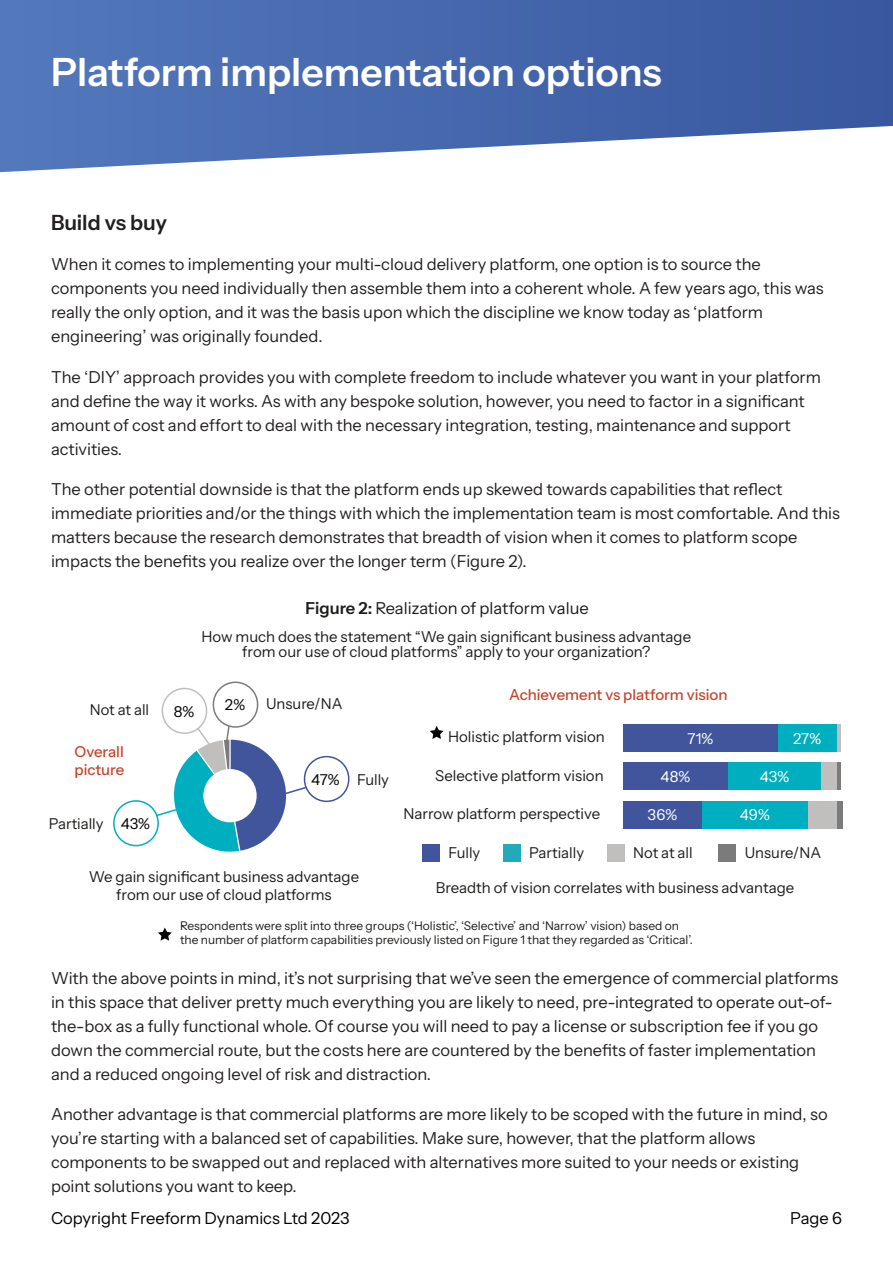
<style>
.page{position:relative;width:893px;height:1263px;background:#fff}
.page>*{position:absolute;margin:0;border:0;box-sizing:border-box;transform-origin:0 0}
.t1{font:600 39px "Instrument Sans";color:#fff}
.t2{font:600 21px "Instrument Sans";letter-spacing:-.005em;color:#231f20}
.t3{font:16.5px/24px "Instrument Sans";color:#231f20}
.t4{font:16.5px "Instrument Sans";color:#000}
.t5{font:16.5px "Instrument Sans";color:#1e1c1a}
.t6{font:15px/18px "Instrument Sans";color:#1e1c1a;text-align:center}
.t7{font:500 15px/18px "Instrument Sans";color:#c4452b}
.t8{font:15px "Instrument Sans";letter-spacing:.005em;color:#fff}
.t9{font:15px "Instrument Sans";color:#070605}
.t10{font:12px/14.4px "Instrument Sans";color:#1e1c1a}
.s1{font-weight:600}
</style>
<div class="page">
<svg style="left:0;top:0;width:893px;height:172px;background:#5e7cb8"></svg>
<svg style="left:158px;top:927px;width:14px;height:14px"></svg>
<div style="left:836px;top:762px;width:5px;height:28px;background:#7c7b7c"></div>
<div style="left:836px;top:801px;width:7px;height:27px;background:#7c7b7c"></div>
<div style="left:836px;top:724px;width:5px;height:28px;background:#c1bebe"></div>
<div style="left:821px;top:762px;width:15px;height:28px;background:#c1bebe"></div>
<div style="left:808px;top:801px;width:28px;height:27px;background:#c1bebe"></div>
<div style="left:778px;top:724px;width:58px;height:28px;background:#00afbf"></div>
<div style="left:728px;top:762px;width:93px;height:28px;background:#00afbf"></div>
<div style="left:701px;top:801px;width:107px;height:27px;background:#00afbf"></div>
<div style="left:623px;top:724px;width:155px;height:28px;background:#41559d"></div>
<div style="left:623px;top:762px;width:105px;height:28px;background:#41559d"></div>
<div style="left:623px;top:801px;width:78px;height:27px;background:#41559d"></div>
<div style="left:422px;top:843px;width:18px;height:18px;background:#41559d"></div>
<div style="left:503px;top:843px;width:18px;height:18px;background:#21aaba"></div>
<div style="left:607px;top:843px;width:18px;height:18px;background:#c1bebe"></div>
<div style="left:719px;top:843px;width:17px;height:18px;background:#7c7b7c"></div>
<svg style="left:430px;top:726px;width:14px;height:13px"></svg>
<svg style="left:113px;top:681px;width:236px;height:171px"></svg>
<h1 class="t1" style="left:51px;top:48px;width:612px">Platform implementation options</h1>
<p class="t2" style="left:51px;top:209px;width:118px">Build vs buy</p>
<p class="t3" style="left:51px;top:252px;width:774px">When it comes to implementing your multi-cloud delivery platform, one option is to source the components you need individually then assemble them into a coherent whole. A few years ago, this was really the only option, and it was the basis upon which the discipline we know today as ‘platform engineering’ was originally founded.</p>
<p class="t3" style="left:51px;top:365px;width:771px">The ‘DIY’ approach provides you with complete freedom to include whatever you want in your platform and define the way it works. As with any bespoke solution, however, you need to factor in a significant amount of cost and effort to deal with the necessary integration, testing, maintenance and support activities.</p>
<p class="t3" style="left:51px;top:477px;width:790px">The other potential downside is that the platform ends up skewed towards capabilities that reflect immediate priorities and/or the things with which the implementation team is most comfortable. And this matters because the research demonstrates that breadth of vision when it comes to platform scope impacts the benefits you realize over the longer term (Figure 2).</p>
<p class="t5" style="left:306px;top:598px;width:285px"><span class="s1">Figure 2:</span> Realization of platform value</p>
<p class="t6" style="left:201px;top:629px;width:491px;line-height:15px">How much does the statement “We gain significant business advantage from our use of cloud platforms” apply to your organization?</p>
<p class="t6" style="left:90px;top:701px;width:61px">Not at all</p>
<p class="t6" style="left:266px;top:694px;width:78px">Unsure/NA</p>
<p class="t9" style="left:225px;top:696px;width:22px">2%</p>
<p class="t9" style="left:174px;top:702px;width:22px">8%</p>
<p class="t7" style="left:75px;top:742px;width:51px">Overall picture</p>
<p class="t6" style="left:49px;top:815px;width:56px">Partially</p>
<p class="t9" style="left:121px;top:814px;width:31px">43%</p>
<p class="t9" style="left:311px;top:770px;width:30px">47%</p>
<p class="t6" style="left:357px;top:770px;width:33px">Fully</p>
<p class="t6" style="left:89px;top:868px;width:272px">We gain significant business advantage from our use of cloud platforms</p>
<p class="t7" style="left:509px;top:686px;width:220px">Achievement vs platform vision</p>
<p class="t6" style="left:448px;top:728px;width:158px">Holistic platform vision</p>
<p class="t8" style="left:688px;top:729px;width:27px">71%</p>
<p class="t8" style="left:793px;top:729px;width:30px">27%</p>
<p class="t8" style="left:760px;top:767px;width:31px">43%</p>
<p class="t8" style="left:740px;top:806px;width:31px">49%</p>
<p class="t6" style="left:435px;top:766px;width:170px">Selective platform vision</p>
<p class="t8" style="left:661px;top:767px;width:31px">48%</p>
<p class="t8" style="left:647px;top:806px;width:31px">36%</p>
<p class="t6" style="left:403px;top:804px;width:198px">Narrow platform perspective</p>
<p class="t6" style="left:745px;top:843px;width:78px">Unsure/NA</p>
<p class="t6" style="left:436px;top:878px;width:360px">Breadth of vision correlates with business advantage</p>
<p class="t6" style="left:448px;top:843px;width:33px">Fully</p>
<p class="t6" style="left:529px;top:843px;width:56px">Partially</p>
<p class="t6" style="left:633px;top:843px;width:61px">Not at all</p>
<p class="t10" style="left:180px;top:918px;width:514px">Respondents were split into three groups (‘Holistic’, ‘Selective’ and ‘Narrow’ vision) based on the number of platform capabilities previously listed on Figure 1 that they regarded as ‘Critical’.</p>
<p class="t3" style="left:51px;top:966px;width:789px">With the above points in mind, it’s not surprising that we’ve seen the emergence of commercial platforms in this space that deliver pretty much everything you are likely to need, pre-integrated to operate out-of&shy;the-box as a fully functional whole. Of course you will need to pay a license or subscription fee if you go down the commercial route, but the costs here are countered by the benefits of faster implementation and a reduced ongoing level of risk and distraction.</p>
<p class="t3" style="left:51px;top:1102px;width:778px">Another advantage is that commercial platforms are more likely to be scoped with the future in mind, so you’re starting with a balanced set of capabilities. Make sure, however, that the platform allows components to be swapped out and replaced with alternatives more suited to your needs or existing point solutions you want to keep.</p>
<p class="t4" style="left:51px;top:1208px;width:300px">Copyright Freeform Dynamics Ltd 2023</p>
<p class="t4" style="left:790px;top:1208px;width:53px">Page 6</p>
</div>
